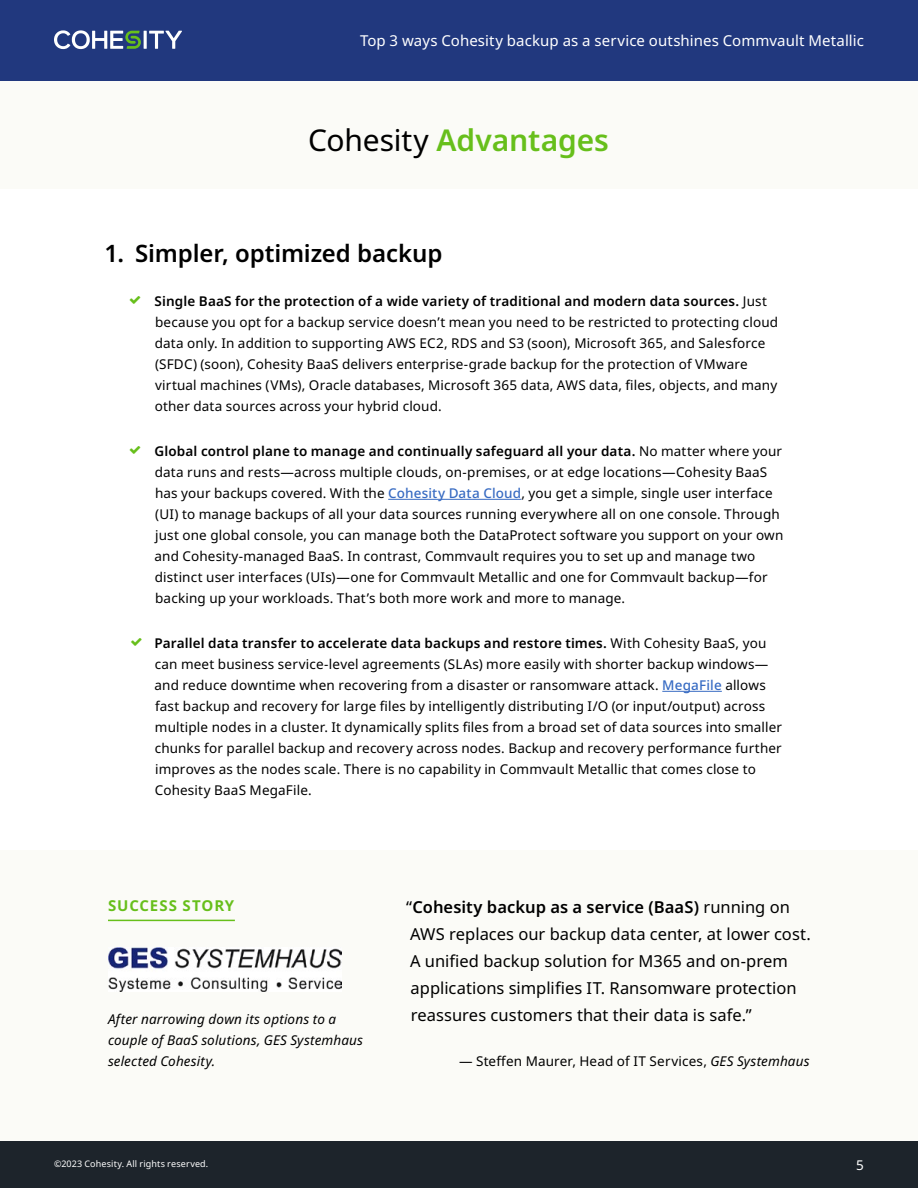
<style>
.page{position:relative;width:918px;height:1188px;background:#fff}
.page>*{position:absolute;margin:0;border:0;box-sizing:border-box;transform-origin:0 0}
.t1{font:600 30px "Noto Sans";letter-spacing:-.005em;color:#67bf1b}
.t2{font:600 24px "Noto Sans";letter-spacing:-.005em;color:#000}
.t3{font:16.5px/27px "Noto Sans";color:#000}
.t4{font:15px "Noto Sans";letter-spacing:.005em;color:#fff}
.t5{font:700 15px "Noto Sans";letter-spacing:.06em;color:#67bf1b}
.t6{font:13.5px/21px "Noto Sans";letter-spacing:.01em;color:#000}
.t7{font:italic 13.5px/21px "Noto Sans";letter-spacing:.01em;color:#000}
.t8{font:13.5px "Noto Sans";color:#fff}
.t9{font:9px "Noto Sans";letter-spacing:.015em;color:#fff}
.s1{font-weight:400;color:#000}
.s2{font-weight:600}
.s3{font-weight:500;color:#386bc2}
.s4{font-weight:500;color:#376bc3}
.s5{font-style:italic}
</style>
<div class="page">
<div style="left:0;top:0;width:918px;height:81px;background:#21387e"></div>
<hr style="left:144px;top:31px;width:3px;height:18px;background:#fff">
<svg style="left:149px;top:31px;width:33px;height:18px"></svg>
<svg style="left:54px;top:30px;width:87px;height:19px"></svg>
<div style="left:0;top:1141px;width:918px;height:47px;background:#1d242b"></div>
<div style="left:0;top:850px;width:918px;height:291px;background:#fbfbf7"></div>
<div style="left:0;top:81px;width:918px;height:108px;background:#fbfbf7"></div>
<hr style="left:388px;top:499px;width:133px;height:1px;background:#386bc2">
<hr style="left:662px;top:691px;width:60px;height:1px;background:#376bc3">
<img style="left:108px;top:947px;width:234px;height:44px">
<hr style="left:108px;top:920px;width:127px;height:1px;background:#67bf1b">
<p class="t4" style="left:360px;top:32px;width:505px">Top 3 ways Cohesity backup as a service outshines Commvault Metallic</p>
<h1 class="t1" style="left:308px;top:123px;width:302px"><span class="s1">Cohesity</span> Advantages</h1>
<h2 class="t2" style="left:105px;top:239px;width:339px">1. Simpler, optimized backup</h2>
<p class="t6" style="left:155px;top:291px;width:625px"><span class="s2">Single BaaS for the protection of a wide variety of traditional and modern data sources.</span> Just because you opt for a backup service doesn’t mean you need to be restricted to protecting cloud data only. In addition to supporting AWS EC2, RDS and S3 (soon), Microsoft 365, and Salesforce (SFDC) (soon), Cohesity BaaS delivers enterprise-grade backup for the protection of VMware virtual machines (VMs), Oracle databases, Microsoft 365 data, AWS data, files, objects, and many other data sources across your hybrid cloud.</p>
<p class="t6" style="left:155px;top:441px;width:631px"><span class="s2">Global control plane to manage and continually safeguard all your data.</span> No matter where your data runs and rests—across multiple clouds, on-premises, or at edge locations—Cohesity BaaS has your backups covered. With the <span class="s3">Cohesity Data Cloud</span>, you get a simple, single user interface (UI) to manage backups of all your data sources running everywhere all on one console. Through just one global console, you can manage both the DataProtect software you support on your own and Cohesity-managed BaaS. In contrast, Commvault requires you to set up and manage two distinct user interfaces (UIs)—one for Commvault Metallic and one for Commvault backup—for backing up your workloads. That’s both more work and more to manage.</p>
<p class="t6" style="left:155px;top:633px;width:629px"><span class="s2">Parallel data transfer to accelerate data backups and restore times.</span> With Cohesity BaaS, you can meet business service-level agreements (SLAs) more easily with shorter backup windows— and reduce downtime when recovering from a disaster or ransomware attack. <span class="s4">MegaFile</span> allows fast backup and recovery for large files by intelligently distributing I/O (or input/output) across multiple nodes in a cluster. It dynamically splits files from a broad set of data sources into smaller chunks for parallel backup and recovery across nodes. Backup and recovery performance further improves as the nodes scale. There is no capability in Commvault Metallic that comes close to Cohesity BaaS MegaFile.</p>
<p class="t5" style="left:108px;top:897px;width:128px">SUCCESS STORY</p>
<p class="t7" style="left:108px;top:1009px;width:257px">After narrowing down its options to a couple of BaaS solutions, GES Systemhaus selected Cohesity.</p>
<p class="t3" style="left:406px;top:893px;width:406px">“<span class="s2">Cohesity backup as a service (BaaS)</span> running on AWS replaces our backup data center, at lower cost.<br>A unified backup solution for M365 and on-prem applications simplifies IT. Ransomware protection reassures customers that their data is safe.”</p>
<p class="t6" style="left:459px;top:1050px;width:352px">— Steffen Maurer, Head of IT Services, <span class="s5">GES Systemhaus</span></p>
<p class="t9" style="left:54px;top:1159px;width:156px">©2023 Cohesity. All rights reserved.</p>
<p class="t8" style="left:856px;top:1157px;width:9px">5</p>
</div>
